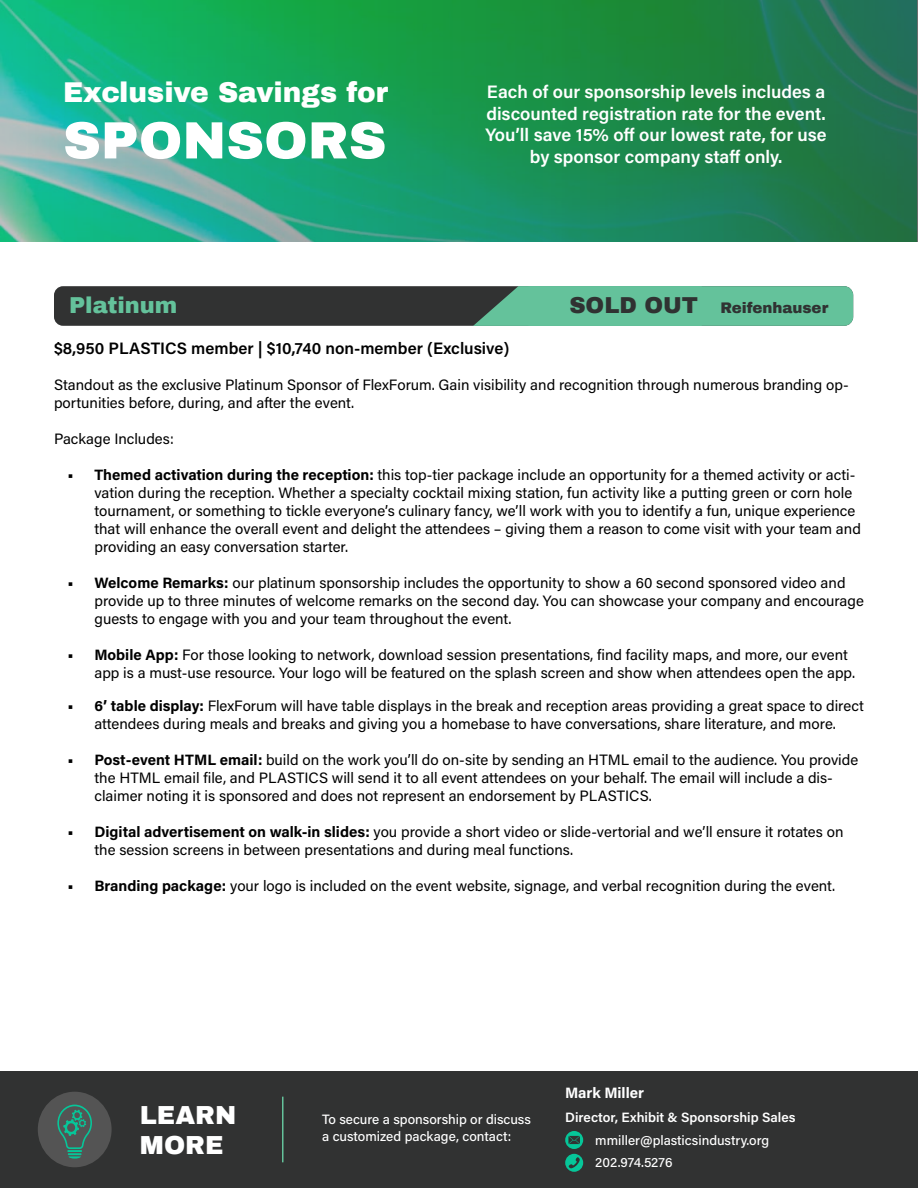
<style>
.page{position:relative;width:918px;height:1188px;background:#fff}
.page>*{position:absolute;margin:0;border:0;box-sizing:border-box;transform-origin:0 0}
.t1{font:900 52.5px "Archivo";color:#fff}
.t2{font:900 28.05px "Archivo";color:#fff}
.t3{font:900 25.5px/30.6px "Archivo";color:#fff}
.t4{font:900 22.5px "Archivo";color:#64c29b}
.t5{font:600 18px/21.6px "Acumin Pro";color:#fff;text-align:center}
.t6{font:600 16.5px "Acumin Pro";color:#000}
.t7{font:15px/18px "Acumin Pro";color:#000}
.t8{font:900 15px "Archivo";color:#303232}
.t9{font:700 15px "Acumin Pro";color:#fff}
.t10{font:500 13.5px/22.5px "Acumin Pro";color:#fff}
.t11{font:600 13.5px "Acumin Pro";color:#fff}
.s1{font-size:22.5px}
.s2{font-weight:700}
</style>
<div class="page">
<div style="left:0;top:1071px;width:918px;height:117px;background:#313232"></div>
<div style="left:38px;top:1092px;width:74px;height:75px;background:#545454;border-radius:50%"></div>
<svg style="left:57px;top:1105px;width:35px;height:54px"></svg>
<svg style="left:565px;top:1131px;width:18px;height:41px"></svg>
<hr style="left:282px;top:1097px;width:2px;height:65px;background:#64c29b">
<div style="left:54px;top:286px;width:799px;height:40px;background:#313232;border-radius:9px"></div>
<svg style="left:0;top:0;width:918px;height:241px;background:#219762"></svg>
<svg style="left:0;top:102px;width:1px;height:39px"></svg>
<svg style="left:473px;top:286px;width:55px;height:40px"></svg>
<div style="left:522px;top:286px;width:331px;height:40px;background:#64c29b;border-radius:9px"></div>
<h2 class="t2" style="left:63px;top:76px;width:327px">Exclusive Savings for</h2>
<h1 class="t1" style="left:63px;top:108px;width:325px">SPONSORS</h1>
<h3 class="t4" style="left:69px;top:292px;width:110px">Platinum</h3>
<p class="t5" style="left:485px;top:80px;width:343px">Each of our sponsorship levels includes a discounted registration rate for the event.<br>You’ll save 15% off our lowest rate, for use by sponsor company staff only.</p>
<p class="t8" style="left:569px;top:299px;width:260px"><span class="s1">SOLD OUT</span> Reifenhauser</p>
<p class="t6" style="left:54px;top:337px;width:457px">$8,950 PLASTICS member | $10,740 non-member (Exclusive)</p>
<p class="t7" style="left:54px;top:375px;width:796px">Standout as the exclusive Platinum Sponsor of FlexForum. Gain visibility and recognition through numerous branding op&shy;portunities before, during, and after the event.</p>
<p class="t7" style="left:54px;top:429px;width:122px">Package Includes:</p>
<p class="t7" style="left:95px;top:465px;width:768px;text-indent:-27px"><span class="s2">• Themed activation during the reception:</span> this top-tier package include an opportunity for a themed activity or acti&shy;vation during the reception. Whether a specialty cocktail mixing station, fun activity like a putting green or corn hole tournament, or something to tickle everyone’s culinary fancy, we’ll work with you to identify a fun, unique experience that will enhance the overall event and delight the attendees – giving them a reason to come visit with your team and providing an easy conversation starter.</p>
<p class="t7" style="left:95px;top:573px;width:771px;text-indent:-27px"><span class="s2">• Welcome Remarks:</span> our platinum sponsorship includes the opportunity to show a 60 second sponsored video and provide up to three minutes of welcome remarks on the second day. You can showcase your company and encourage guests to engage with you and your team throughout the event.</p>
<p class="t7" style="left:95px;top:645px;width:762px;text-indent:-27px"><span class="s2">• Mobile App:</span> For those looking to network, download session presentations, find facility maps, and more, our event app is a must-use resource. Your logo will be featured on the splash screen and show when attendees open the app.</p>
<p class="t7" style="left:68px;top:696px;width:798px;text-align:center"><span class="s2">• 6’ table display:</span> FlexForum will have table displays in the break and reception areas providing a great space to direct attendees during meals and breaks and giving you a homebase to have conversations, share literature, and more.</p>
<p class="t7" style="left:95px;top:750px;width:765px;text-indent:-27px"><span class="s2">• Post-event HTML email:</span> build on the work you’ll do on-site by sending an HTML email to the audience. You provide the HTML email file, and PLASTICS will send it to all event attendees on your behalf. The email will include a dis&shy;claimer noting it is sponsored and does not represent an endorsement by PLASTICS.</p>
<p class="t7" style="left:95px;top:822px;width:751px;text-indent:-27px"><span class="s2">• Digital advertisement on walk-in slides:</span> you provide a short video or slide-vertorial and we’ll ensure it rotates on the session screens in between presentations and during meal functions.</p>
<p class="t7" style="left:68px;top:876px;width:769px"><span class="s2">• Branding package:</span> your logo is included on the event website, signage, and verbal recognition during the event.</p>
<h3 class="t3" style="left:140px;top:1099px;width:98px">LEARN<br>MORE</h3>
<p class="t10" style="left:322px;top:1111px;width:210px;line-height:16.5px">To secure a sponsorship or discuss a customized package, contact:</p>
<p class="t9" style="left:565px;top:1082px;width:80px">Mark Miller</p>
<p class="t11" style="left:565px;top:1108px;width:232px">Director, Exhibit &amp; Sponsorship Sales</p>
<p class="t10" style="left:595px;top:1128px;width:176px">mmiller@plasticsindustry.org<br>202.974.5276</p>
</div>
